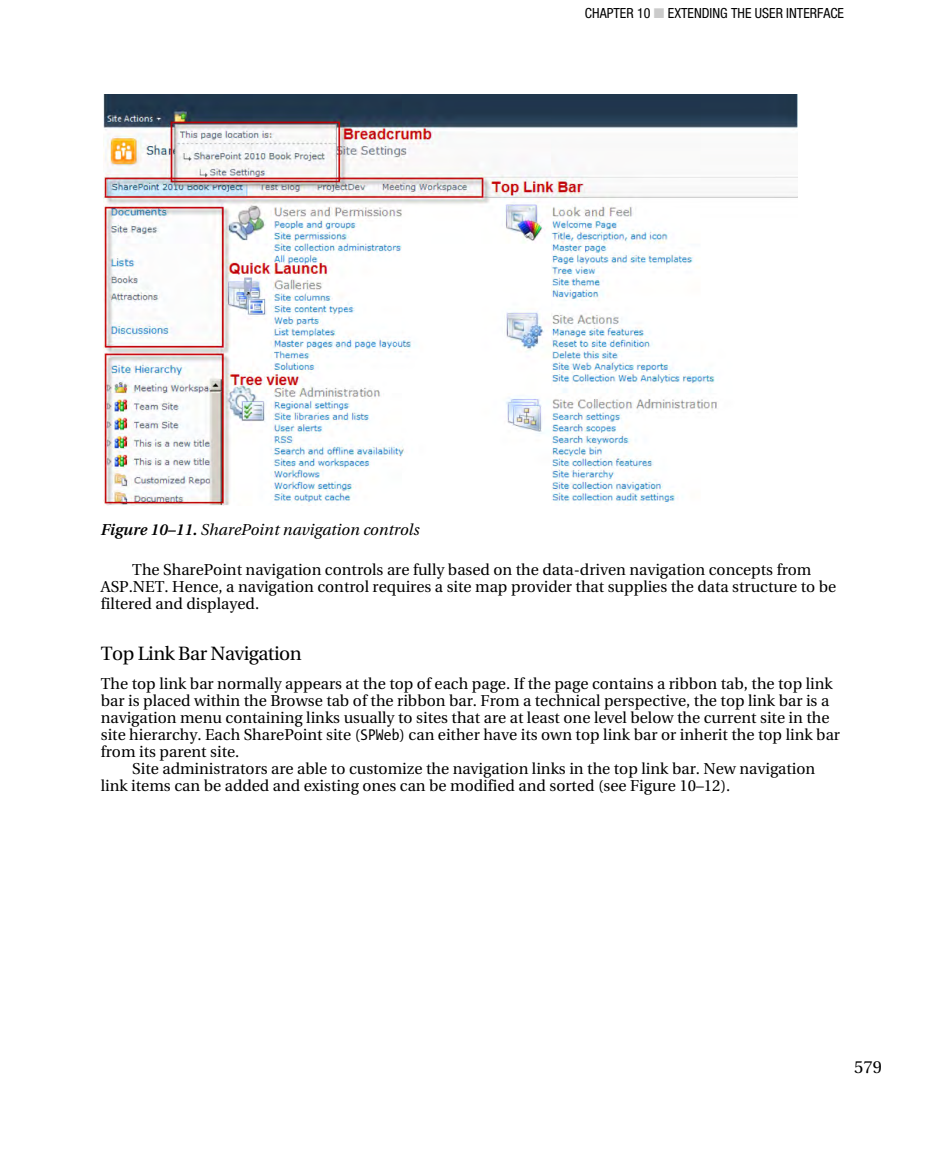
<style>
.page{position:relative;width:945px;height:1166px;background:#fff}
.page>*{position:absolute;margin:0;border:0;box-sizing:border-box;transform-origin:0 0}
.t1{font:19.25px "Utopia";letter-spacing:-.025em;color:#000}
.t2{font:17.5px "Utopia";color:#000}
.t3{font:15.75px/17.2px "Utopia";color:#000}
.t4{font:italic 15.75px "Utopia";color:#000}
.t5{font:condensed 14px "Helvetica Neue";color:#000}
.s1{color:#cbcbcb}
.s2{font-weight:600}
.s3{font-family:"The Sans Mono Condensed"}
</style>
<div class="page">
<img style="left:103px;top:94px;width:695px;height:412px">
<p class="t5" style="left:585px;top:8px;width:261px">CHAPTER 10 <span class="s1">■</span> EXTENDING THE USER INTERFACE</p>
<p class="t4" style="left:101px;top:523px;width:320px"><span class="s2">Figure 10–11.</span> SharePoint navigation controls</p>
<p class="t3" style="left:101px;top:562px;width:737px;text-indent:32px">The SharePoint navigation controls are fully based on the data-driven navigation concepts from<br>ASP.NET. Hence, a navigation control requires a site map provider that supplies the data structure to be filtered and displayed.</p>
<p class="t1" style="left:101px;top:646px;width:202px">Top Link Bar Navigation</p>
<p class="t3" style="left:101px;top:676px;width:734px">The top link bar normally appears at the top of each page. If the page contains a ribbon tab, the top link</p>
<p class="t3" style="left:101px;top:693px;width:730px">bar is placed within the Browse tab of the ribbon bar. From a technical perspective, the top link bar is a</p>
<p class="t3" style="left:101px;top:710px;width:730px">navigation menu containing links usually to sites that are at least one level below the current site in the</p>
<p class="t3" style="left:101px;top:727px;width:741px">site hierarchy. Each SharePoint site (<span class="s3">SPWeb</span>) can either have its own top link bar or inherit the top link bar</p>
<p class="t3" style="left:101px;top:744px;width:140px">from its parent site.</p>
<p class="t3" style="left:132px;top:761px;width:685px">Site administrators are able to customize the navigation links in the top link bar. New navigation</p>
<p class="t3" style="left:101px;top:778px;width:631px">link items can be added and existing ones can be modified and sorted (see Figure 10–12).</p>
<p class="t2" style="left:854px;top:1060px;width:29px">579</p>
</div>
